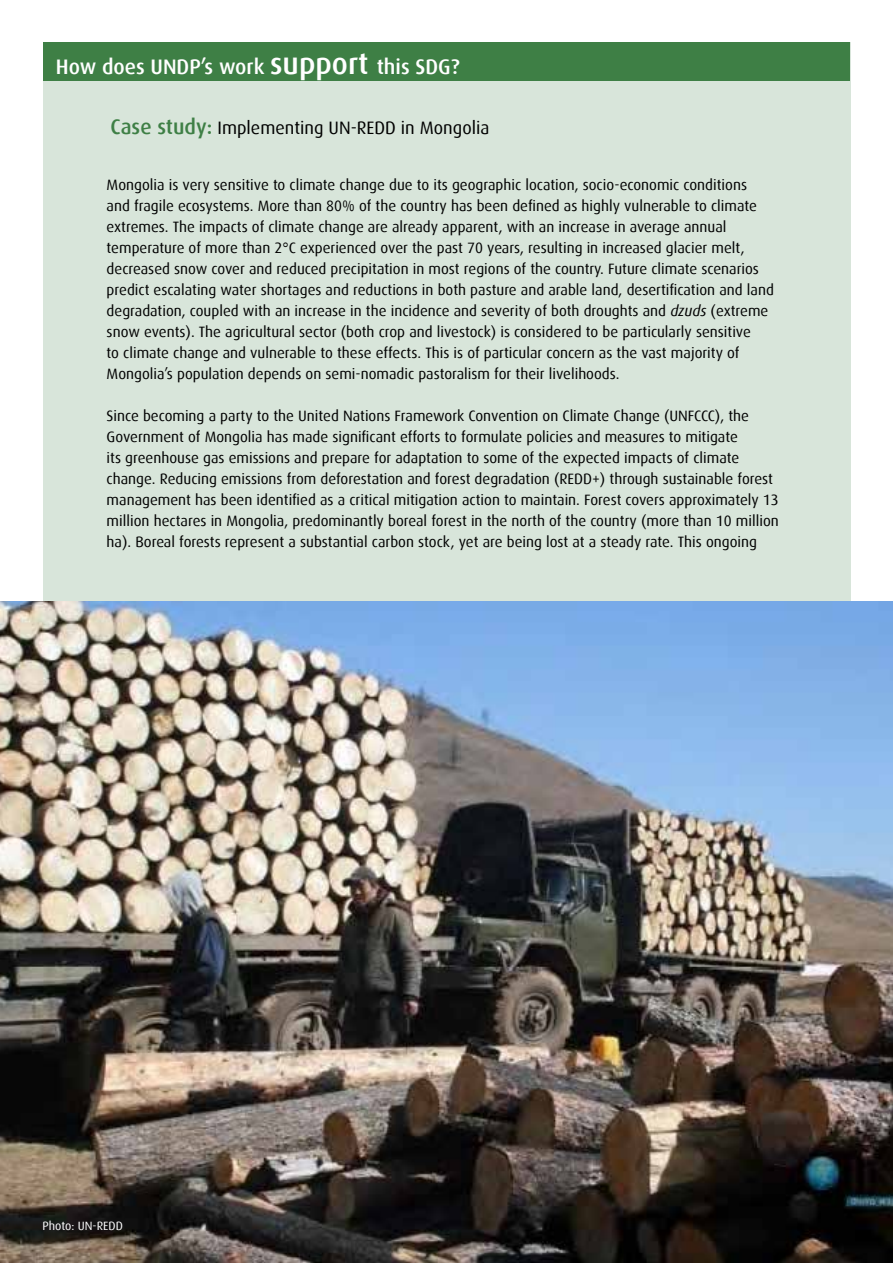
<style>
.page{position:relative;width:893px;height:1263px;background:#fff}
.page>*{position:absolute;margin:0;border:0;box-sizing:border-box;transform-origin:0 0}
.t1{font:500 21px "Dax";color:#fff}
.t2{font:18px "Dax";color:#000}
.t3{font:15px/21px "Dax";color:#000}
.t4{font:12px "Dax";color:#fff}
.s1{font-size:30px}
.s2{font-weight:500;font-size:21px;color:#3e7f45}
.s3{font-style:italic}
</style>
<div class="page">
<img style="left:0;top:601px;width:893px;height:662px">
<div style="left:43px;top:43px;width:807px;height:558px;background:#d8e5da"></div>
<div style="left:43px;top:43px;width:807px;height:38px;background:#3e7f45"></div>
<h1 class="t1" style="left:56px;top:55px;width:405px">How does UNDP’s work <span class="s1">support</span> this SDG?</h1>
<p class="t2" style="left:111px;top:117px;width:380px"><span class="s2">Case study:</span> Implementing UN-REDD in Mongolia</p>
<p class="t3" style="left:107px;top:175px;width:669px">Mongolia is very sensitive to climate change due to its geographic location, socio-economic conditions and fragile ecosystems. More than 80% of the country has been defined as highly vulnerable to climate extremes. The impacts of climate change are already apparent, with an increase in average annual temperature of more than 2°C experienced over the past 70 years, resulting in increased glacier melt, decreased snow cover and reduced precipitation in most regions of the country. Future climate scenarios predict escalating water shortages and reductions in both pasture and arable land, desertification and land degradation, coupled with an increase in the incidence and severity of both droughts and <span class="s3">dzuds</span> (extreme snow events). The agricultural sector (both crop and livestock) is considered to be particularly sensitive<br>to climate change and vulnerable to these effects. This is of particular concern as the vast majority of Mongolia’s population depends on semi-nomadic pastoralism for their livelihoods.</p>
<p class="t3" style="left:107px;top:406px;width:674px">Since becoming a party to the United Nations Framework Convention on Climate Change (UNFCCC), the Government of Mongolia has made significant efforts to formulate policies and measures to mitigate<br>its greenhouse gas emissions and prepare for adaptation to some of the expected impacts of climate change. Reducing emissions from deforestation and forest degradation (REDD+) through sustainable forest management has been identified as a critical mitigation action to maintain. Forest covers approximately 13 million hectares in Mongolia, predominantly boreal forest in the north of the country (more than 10 million ha). Boreal forests represent a substantial carbon stock, yet are being lost at a steady rate. This ongoing</p>
<p class="t4" style="left:43px;top:1219px;width:82px">Photo: UN-REDD</p>
</div>
